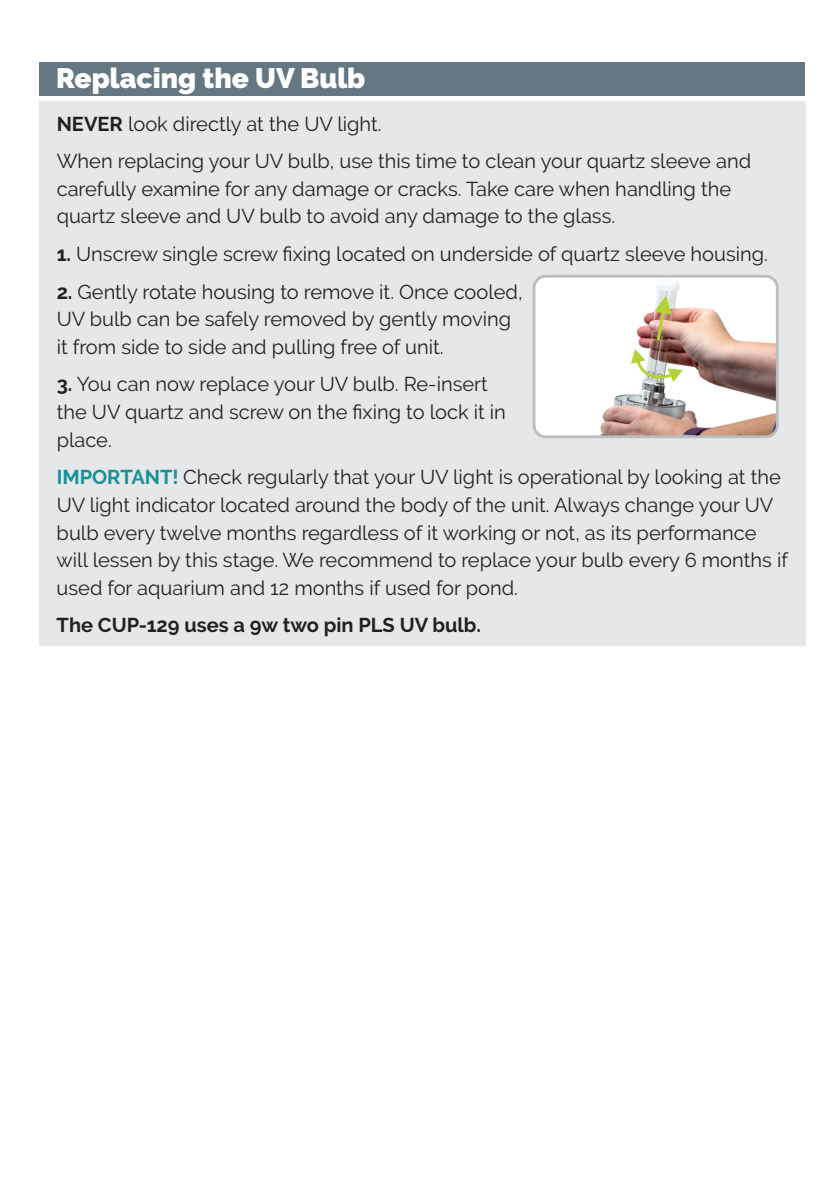
<style>
.page{position:relative;width:840px;height:1191px;background:#fff}
.page>*{position:absolute;margin:0;border:0;box-sizing:border-box;transform-origin:0 0}
.t1{font:900 28px "Raleway";color:#fff}
.t2{font:20px/27.6px "Raleway";color:#231f20}
.t3{font:700 20px "Raleway";color:#231f20}
.s1{font-weight:700}
.s2{font-weight:700;color:#169198}
</style>
<div class="page">
<div style="left:40px;top:101px;width:765px;height:544px;background:#e6e7e9"></div>
<div style="left:40px;top:62px;width:764px;height:33px;background:#647782"></div>
<img style="left:533px;top:276px;width:243px;height:161px;border-radius:12px">
<div style="left:532px;top:275px;width:246px;height:163px;border:3px solid #bcbdc0;border-radius:12px"></div>
<svg style="left:654px;top:296px;width:17px;height:45px"></svg>
<svg style="left:630px;top:349px;width:52px;height:33px;background:#c2bfa1"></svg>
<h1 class="t1" style="left:56px;top:62px;width:310px">Replacing the UV Bulb</h1>
<p class="t2" style="left:57px;top:105px;width:695px;line-height:37.6px"><span class="s1">NEVER</span> look directly at the UV light.<br>When replacing your UV bulb, use this time to clean your quartz sleeve and</p>
<p class="t2" style="left:57px;top:175px;width:675px">carefully examine for any damage or cracks. Take care when handling the quartz sleeve and UV bulb to avoid any damage to the glass.</p>
<p class="t2" style="left:57px;top:240px;width:712px"><span class="s1">1.</span> Unscrew single screw fixing located on underside of quartz sleeve housing.</p>
<p class="t2" style="left:57px;top:278px;width:467px"><span class="s1">2.</span> Gently rotate housing to remove it. Once cooled,<br>UV bulb can be safely removed by gently moving it from side to side and pulling free of unit.</p>
<p class="t2" style="left:57px;top:370px;width:450px"><span class="s1">3.</span> You can now replace your UV bulb. Re-insert the UV quartz and screw on the fixing to lock it in place.</p>
<p class="t2" style="left:57px;top:463px;width:732px"><span class="s2">IMPORTANT!</span> Check regularly that your UV light is operational by looking at the UV light indicator located around the body of the unit. Always change your UV bulb every twelve months regardless of it working or not, as its performance will lessen by this stage. We recommend to replace your bulb every 6 months if used for aquarium and 12 months if used for pond.</p>
<p class="t3" style="left:57px;top:613px;width:425px">The CUP-129 uses a 9w two pin PLS UV bulb.</p>
</div>
